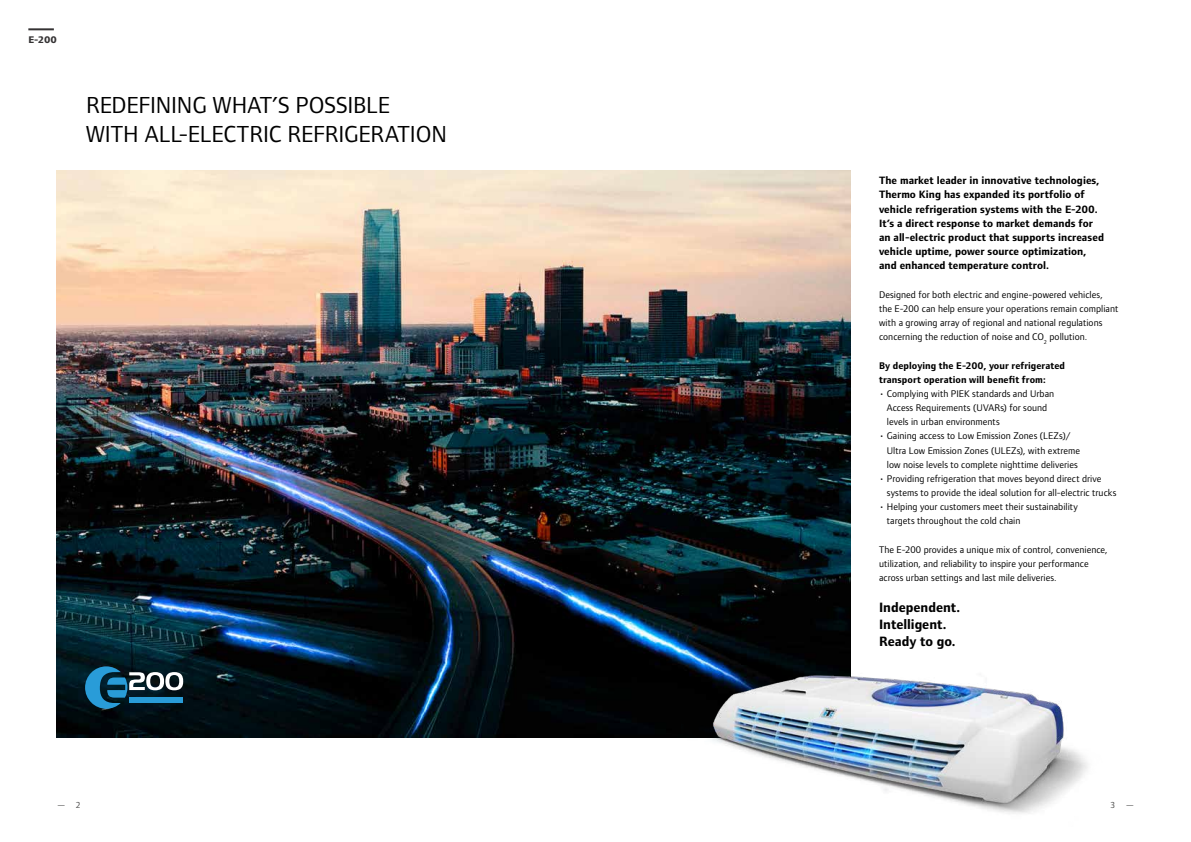
<style>
.page{position:relative;width:1191px;height:842px;background:#fff}
.page>*{position:absolute;margin:0;border:0;box-sizing:border-box;transform-origin:0 0}
.t1{font:24px/28.3px "Foundry Form Sans";letter-spacing:-.005em;color:#000}
.t2{font:700 14px/17px "Foundry Form Sans";color:#000}
.t3{font:700 11px/14.2px "Foundry Form Sans";letter-spacing:.005em;color:#000}
.t4{font:10px/14.2px "Foundry Form Sans";letter-spacing:.005em;color:#000}
.t5{font:700 10px/14.2px "Foundry Form Sans";letter-spacing:.005em;color:#000}
.t6{font:800 10px "Foundry Form Sans";color:#343233}
.t7{font:9px "Foundry Form Sans";color:#4a4a49}
</style>
<div class="page">
<hr style="left:28px;top:28px;width:26px;height:2px;background:#343233">
<img style="left:57px;top:170px;width:793px;height:567px">
<img style="left:681px;top:661px;width:407px;height:153px">
<svg style="left:85px;top:666px;width:98px;height:43px;background:#2c5a72"></svg>
<p class="t6" style="left:28px;top:34px;width:30px">E-200</p>
<h1 class="t1" style="left:86px;top:91px;width:362px">REDEFINING WHAT’S POSSIBLE<br>WITH ALL-ELECTRIC REFRIGERATION</h1>
<p class="t3" style="left:879px;top:174px;width:226px">The market leader in innovative technologies, Thermo King has expanded its portfolio of vehicle refrigeration systems with the E-200.<br>It’s a direct response to market demands for an all-electric product that supports increased vehicle uptime, power source optimization, and enhanced temperature control.</p>
<p class="t4" style="left:879px;top:287px;width:241px">Designed for both electric and engine-powered vehicles, the E-200 can help ensure your operations remain compliant with a growing array of regional and national regulations concerning the reduction of noise and CO<sub>2</sub> pollution.</p>
<p class="t5" style="left:879px;top:358px;width:187px">By deploying the E-200, your refrigerated transport operation will benefit from:</p>
<p class="t4" style="left:887px;top:386px;width:169px;text-indent:-8px">• Complying with PIEK standards and Urban<br>Access Requirements (UVARs) for sound levels in urban environments</p>
<p class="t4" style="left:887px;top:429px;width:195px;text-indent:-8px">• Gaining access to Low Emission Zones (LEZs)/<br>Ultra Low Emission Zones (ULEZs), with extreme low noise levels to complete nighttime deliveries</p>
<p class="t4" style="left:887px;top:471px;width:231px;text-indent:-8px">• Providing refrigeration that moves beyond direct drive systems to provide the ideal solution for all-electric trucks</p>
<p class="t4" style="left:887px;top:500px;width:193px;text-indent:-8px">• Helping your customers meet their sustainability targets throughout the cold chain</p>
<p class="t4" style="left:879px;top:542px;width:230px">The E-200 provides a unique mix of control, convenience, utilization, and reliability to inspire your performance across urban settings and last mile deliveries.</p>
<h2 class="t2" style="left:879px;top:599px;width:83px">Independent.<br>Intelligent.<br>Ready to go.</h2>
<p class="t7" style="left:57px;top:800px;width:25px">— 2</p>
<p class="t7" style="left:1110px;top:800px;width:25px">3 —</p>
</div>
